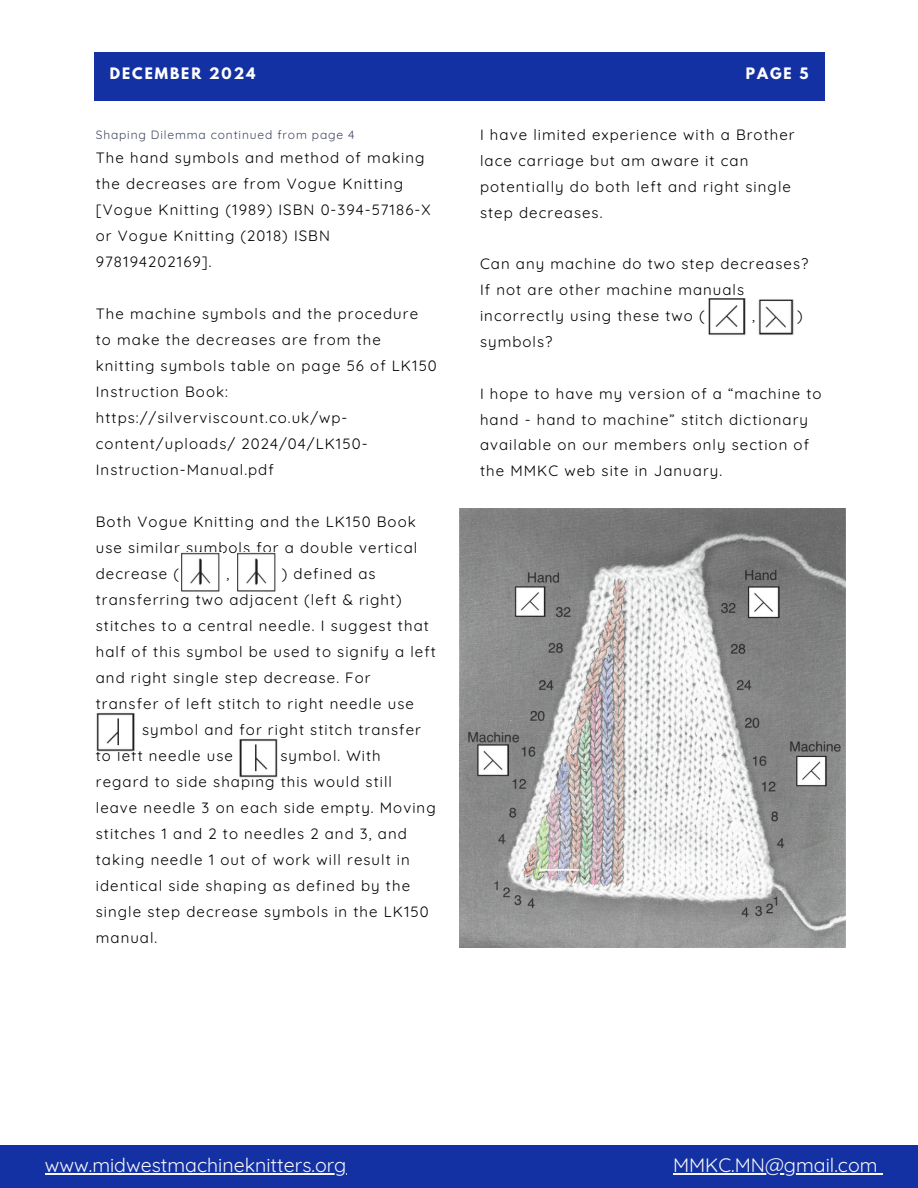
<style>
.page{position:relative;width:918px;height:1188px;background:#fff}
.page>*{position:absolute;margin:0;border:0;box-sizing:border-box;transform-origin:0 0}
.t1{font:19.5px "Quicksand";color:#f7f7f7}
.t2{font:15px/26px "Quicksand";letter-spacing:.07em;color:#000}
.t3{font:700 13.95px "League Spartan";letter-spacing:.14em;color:#fff}
.t4{font:12px "Quicksand";letter-spacing:.07em;color:#414864}
</style>
<div class="page">
<div style="left:95px;top:53px;width:730px;height:47px;background:#1331a3"></div>
<div style="left:0;top:1145px;width:918px;height:43px;background:#1331a3"></div>
<hr style="left:45px;top:1174px;width:301px;height:1px;background:#f7f7f7">
<hr style="left:673px;top:1174px;width:205px;height:1px;background:#f7f7f7">
<img style="left:181px;top:552px;width:39px;height:40px">
<img style="left:237px;top:552px;width:39px;height:40px">
<img style="left:239px;top:739px;width:39px;height:39px">
<img style="left:96px;top:713px;width:39px;height:39px">
<img style="left:758px;top:299px;width:36px;height:36px">
<img style="left:708px;top:298px;width:38px;height:37px">
<img style="left:460px;top:508px;width:385px;height:439px">
<p class="t3" style="left:110px;top:66px;width:147px">DECEMBER 2024</p>
<p class="t3" style="left:746px;top:66px;width:64px">PAGE 5</p>
<h2 class="t4" style="left:96px;top:127px;width:260px">Shaping Dilemma continued from page 4</h2>
<p class="t2" style="left:96px;top:144px;width:336px">The hand symbols and method of making the decreases are from Vogue Knitting [Vogue Knitting (1989) ISBN 0-394-57186-X or Vogue Knitting (2018) ISBN<br>978194202169].</p>
<p class="t2" style="left:96px;top:300px;width:342px">The machine symbols and the procedure to make the decreases are from the knitting symbols table on page 56 of LK150<br>Instruction Book: https://silverviscount.co.uk/wp&shy;content/uploads/ 2024/04/LK150-<br>Instruction-Manual.pdf</p>
<p class="t2" style="left:96px;top:508px;width:323px;text-align:justify">Both Vogue Knitting and the LK150 Book use similar symbols for a double vertical decrease (</p>
<p class="t2" style="left:226px;top:560px;width:4px">,</p>
<p class="t2" style="left:96px;top:560px;width:342px;text-indent:186px">) defined as transferring two adjacent (left &amp; right) stitches to a central needle. I suggest that half of this symbol be used to signify a left and right single step decrease. For transfer of left stitch to right needle use</p>
<p class="t2" style="left:96px;top:716px;width:327px;text-indent:46px">symbol and for right stitch transfer to left needle use</p>
<p class="t2" style="left:96px;top:742px;width:341px;text-indent:185px">symbol. With regard to side shaping this would still leave needle 3 on each side empty. Moving stitches 1 and 2 to needles 2 and 3, and taking needle 1 out of work will result in identical side shaping as defined by the single step decrease symbols in the LK150 manual.</p>
<p class="t2" style="left:480px;top:121px;width:316px">I have limited experience with a Brother lace carriage but am aware it can potentially do both left and right single step decreases.</p>
<p class="t2" style="left:480px;top:251px;width:330px">Can any machine do two step decreases?<br>If not are other machine manuals incorrectly using these two (</p>
<p class="t2" style="left:752px;top:302px;width:4px">,</p>
<p class="t2" style="left:797px;top:302px;width:7px">)</p>
<p class="t2" style="left:480px;top:328px;width:74px">symbols?</p>
<p class="t2" style="left:480px;top:380px;width:343px">I hope to have my version of a “machine to hand - hand to machine” stitch dictionary available on our members only section of the MMKC web site in January.</p>
<p class="t1" style="left:45px;top:1153px;width:303px">www.midwestmachineknitters.org</p>
<h2 class="t1" style="left:673px;top:1153px;width:206px">MMKC.MN@gmail.com</h2>
</div>
